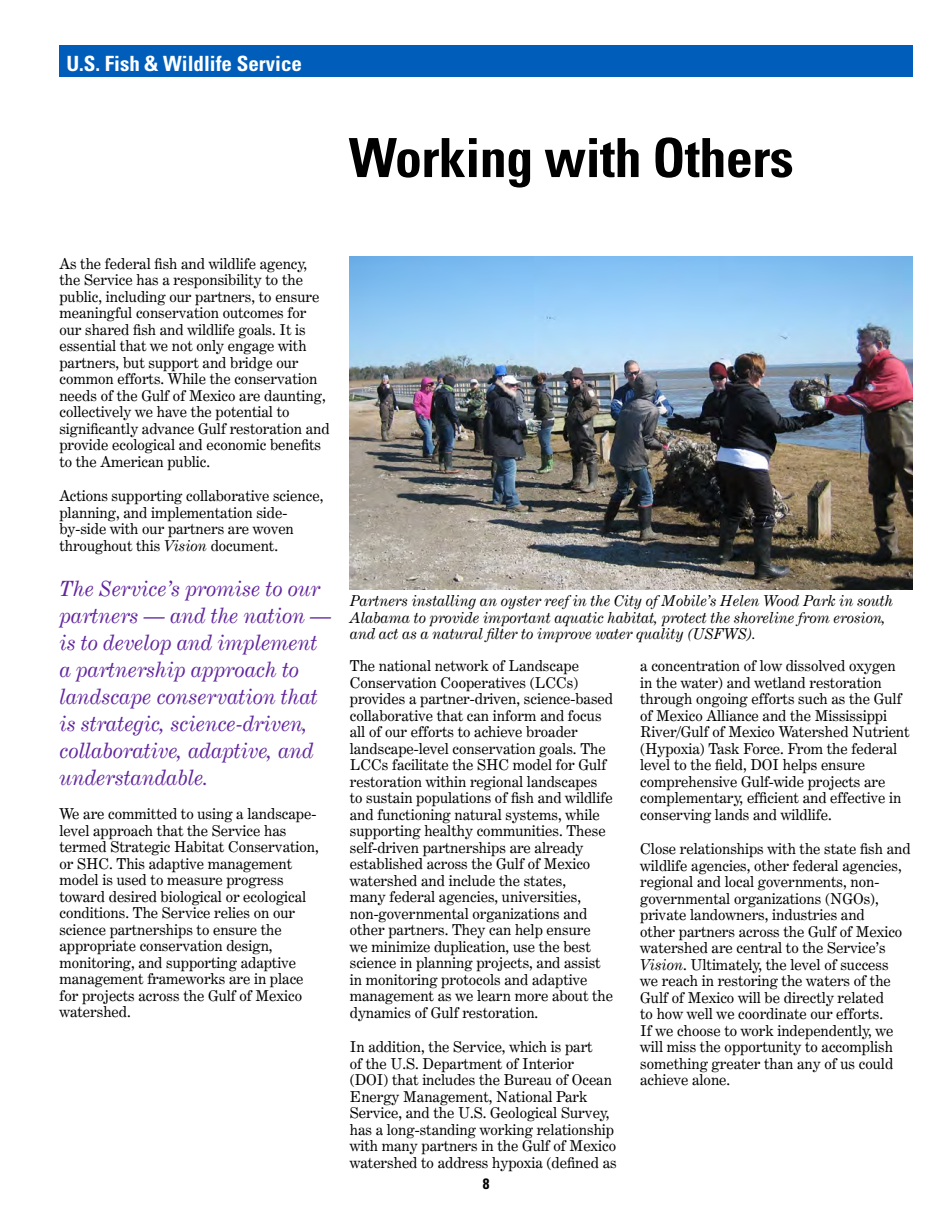
<style>
.page{position:relative;width:945px;height:1215px;background:#fff}
.page>*{position:absolute;margin:0;border:0;box-sizing:border-box;transform-origin:0 0}
.t1{font:700 condensed 54px "Univers";letter-spacing:-.01em;color:#000}
.t2{font:italic 21px/27px "Century Expanded BT";color:#62269e}
.t3{font:700 condensed 21px "Univers";color:#fff}
.t4{font:15px/16.5px "Century Expanded BT";color:#000}
.t5{font:italic 15px/16.5px "Century Expanded BT";color:#000}
.t6{font:700 condensed 15px "Univers";color:#000}
.s1{font-style:italic}
</style>
<div class="page">
<div style="left:59px;top:45px;width:854px;height:32px;background:#005db9"></div>
<img style="left:350px;top:256px;width:563px;height:334px">
<h2 class="t3" style="left:66px;top:50px;width:237px">U.S. Fish &amp; Wildlife Service</h2>
<h1 class="t1" style="left:349px;top:125px;width:446px">Working with Others</h1>
<p class="t4" style="left:59px;top:255px;width:272px">As the federal fish and wildlife agency, the Service has a responsibility to the public, including our partners, to ensure meaningful conservation outcomes for our shared fish and wildlife goals. It is essential that we not only engage with partners, but support and bridge our common efforts. While the conservation needs of the Gulf of Mexico are daunting, collectively we have the potential to significantly advance Gulf restoration and provide ecological and economic benefits to the American public.</p>
<p class="t4" style="left:59px;top:488px;width:265px">Actions supporting collaborative science, planning, and implementation side&shy;by-side with our partners are woven throughout this <span class="s1">Vision</span> document.</p>
<h2 class="t2" style="left:59px;top:575px;width:273px">The Service’s promise to our partners — and the nation — is to develop and implement a partnership approach to landscape conservation that is strategic, science-driven, collaborative, adaptive, and understandable.</h2>
<p class="t4" style="left:59px;top:806px;width:261px">We are committed to using a landscape&shy;level approach that the Service has termed Strategic Habitat Conservation, or SHC. This adaptive management model is used to measure progress toward desired biological or ecological conditions. The Service relies on our science partnerships to ensure the appropriate conservation design, monitoring, and supporting adaptive management frameworks are in place for projects across the Gulf of Mexico watershed.</p>
<p class="t5" style="left:350px;top:592px;width:545px">Partners installing an oyster reef in the City of Mobile’s Helen Wood Park in south<br>Alabama to provide important aquatic habitat, protect the shoreline from erosion, and act as a natural filter to improve water quality (USFWS).</p>
<p class="t4" style="left:640px;top:658px;width:271px">a concentration of low dissolved oxygen in the water) and wetland restoration through ongoing efforts such as the Gulf of Mexico Alliance and the Mississippi River/Gulf of Mexico Watershed Nutrient (Hypoxia) Task Force. From the federal level to the field, DOI helps ensure comprehensive Gulf-wide projects are complementary, efficient and effective in conserving lands and wildlife.</p>
<p class="t4" style="left:640px;top:841px;width:272px">Close relationships with the state fish and wildlife agencies, other federal agencies, regional and local governments, non&shy;governmental organizations (NGOs), private landowners, industries and<br>other partners across the Gulf of Mexico watershed are central to the Service’s <span class="s1">Vision</span>. Ultimately, the level of success<br>we reach in restoring the waters of the Gulf of Mexico will be directly related<br>to how well we coordinate our efforts.<br>If we choose to work independently, we will miss the opportunity to accomplish something greater than any of us could achieve alone.</p>
<p class="t4" style="left:350px;top:658px;width:265px">The national network of Landscape Conservation Cooperatives (LCCs) provides a partner-driven, science-based collaborative that can inform and focus all of our efforts to achieve broader landscape-level conservation goals. The LCCs facilitate the SHC model for Gulf restoration within regional landscapes to sustain populations of fish and wildlife and functioning natural systems, while supporting healthy communities. These self-driven partnerships are already established across the Gulf of Mexico watershed and include the states,<br>many federal agencies, universities, non-governmental organizations and other partners. They can help ensure<br>we minimize duplication, use the best science in planning projects, and assist in monitoring protocols and adaptive management as we learn more about the dynamics of Gulf restoration.</p>
<p class="t4" style="left:350px;top:1039px;width:268px">In addition, the Service, which is part<br>of the U.S. Department of Interior<br>(DOI) that includes the Bureau of Ocean Energy Management, National Park Service, and the U.S. Geological Survey, has a long-standing working relationship with many partners in the Gulf of Mexico watershed to address hypoxia (defined as</p>
<p class="t6" style="left:483px;top:1174px;width:8px">8</p>
</div>
